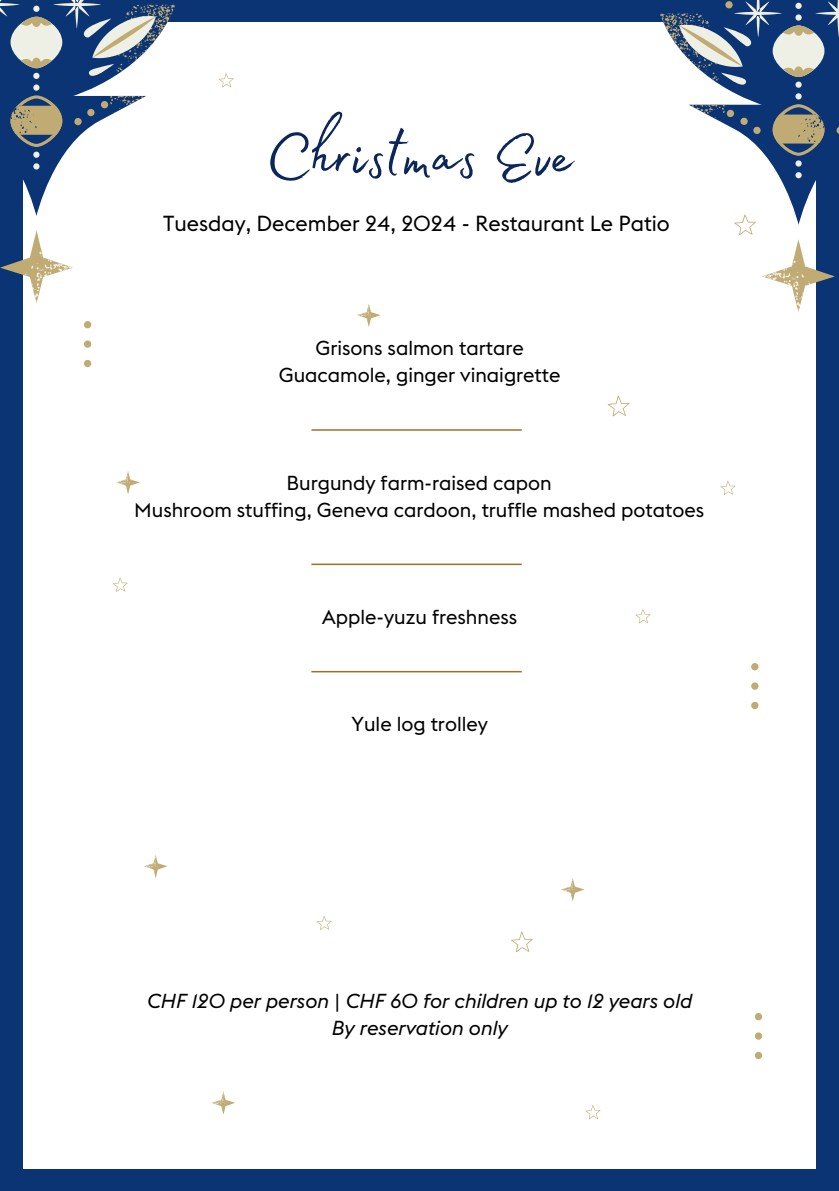
<style>
.page{position:relative;width:839px;height:1191px;background:#fff}
.page>*{position:absolute;margin:0;border:0;box-sizing:border-box;transform-origin:0 0}
.t1{font:80px "Madelyn Fill";color:#0b2658}
.t2{font:21.4px "Euclid Flex";color:#000}
.t3{font:20px/27px "Euclid Flex";color:#000;text-align:center}
.t4{font:italic 20px/27px "Euclid Flex";color:#000;text-align:center}
</style>
<div class="page">
<svg style="left:720px;top:480px;width:16px;height:15px"></svg>
<div style="left:754px;top:1052px;width:8px;height:7px;background:#c1ab75;border-radius:50%"></div>
<div style="left:754px;top:1032px;width:8px;height:8px;background:#c1ab75;border-radius:50%"></div>
<div style="left:754px;top:1013px;width:8px;height:7px;background:#c1ab75;border-radius:50%"></div>
<div style="left:84px;top:360px;width:7px;height:7px;background:#c1ab75;border-radius:50%"></div>
<div style="left:84px;top:340px;width:7px;height:8px;background:#c1ab75;border-radius:50%"></div>
<div style="left:84px;top:321px;width:7px;height:7px;background:#c1ab75;border-radius:50%"></div>
<div style="left:751px;top:702px;width:7px;height:7px;background:#c1ab75;border-radius:50%"></div>
<div style="left:751px;top:682px;width:7px;height:8px;background:#c1ab75;border-radius:50%"></div>
<div style="left:751px;top:663px;width:7px;height:7px;background:#c1ab75;border-radius:50%"></div>
<div style="left:0;top:0;width:22px;height:1191px;background:#0a3473"></div>
<div style="left:816px;top:0;width:22px;height:1191px;background:#0a3473"></div>
<div style="left:0;top:0;width:838px;height:21px;background:#0a3473"></div>
<div style="left:0;top:1169px;width:838px;height:22px;background:#0a3473"></div>
<svg style="left:357px;top:304px;width:24px;height:22px"></svg>
<svg style="left:780px;top:178px;width:55px;height:134px"></svg>
<svg style="left:538px;top:0;width:300px;height:178px"></svg>
<svg style="left:0;top:170px;width:55px;height:133px"></svg>
<svg style="left:25px;top:243px;width:48px;height:59px"></svg>
<svg style="left:0;top:0;width:296px;height:170px"></svg>
<svg style="left:113px;top:577px;width:15px;height:15px"></svg>
<svg style="left:635px;top:609px;width:16px;height:15px"></svg>
<svg style="left:607px;top:395px;width:23px;height:22px"></svg>
<svg style="left:734px;top:210px;width:76px;height:101px"></svg>
<svg style="left:144px;top:855px;width:24px;height:22px"></svg>
<hr style="left:311px;top:429px;width:210px;height:2px;background:#a16f22">
<hr style="left:311px;top:564px;width:210px;height:1px;background:#a16f22">
<hr style="left:311px;top:671px;width:210px;height:1px;background:#a16f22">
<svg style="left:316px;top:916px;width:16px;height:14px"></svg>
<svg style="left:585px;top:1105px;width:16px;height:15px"></svg>
<svg style="left:511px;top:931px;width:22px;height:22px"></svg>
<svg style="left:212px;top:1091px;width:23px;height:23px"></svg>
<svg style="left:561px;top:878px;width:24px;height:22px"></svg>
<svg style="left:116px;top:471px;width:24px;height:22px"></svg>
<h1 class="t1" style="left:266px;top:95px;width:308px">Christmas Eve</h1>
<p class="t2" style="left:163px;top:211px;width:508px">Tuesday, December 24, 2024 - Restaurant Le Patio</p>
<p class="t3" style="left:279px;top:335px;width:283px">Grisons salmon tartare<br>Guacamole, ginger vinaigrette</p>
<p class="t3" style="left:134px;top:469px;width:571px">Burgundy farm-raised capon<br>Mushroom stuffing, Geneva cardoon, truffle mashed potatoes</p>
<p class="t3" style="left:322px;top:604px;width:196px">Apple-yuzu freshness</p>
<p class="t3" style="left:351px;top:711px;width:138px">Yule log trolley</p>
<p class="t4" style="left:147px;top:988px;width:546px">CHF 120 per person | CHF 60 for children up to 12 years old<br>By reservation only</p>
</div>
